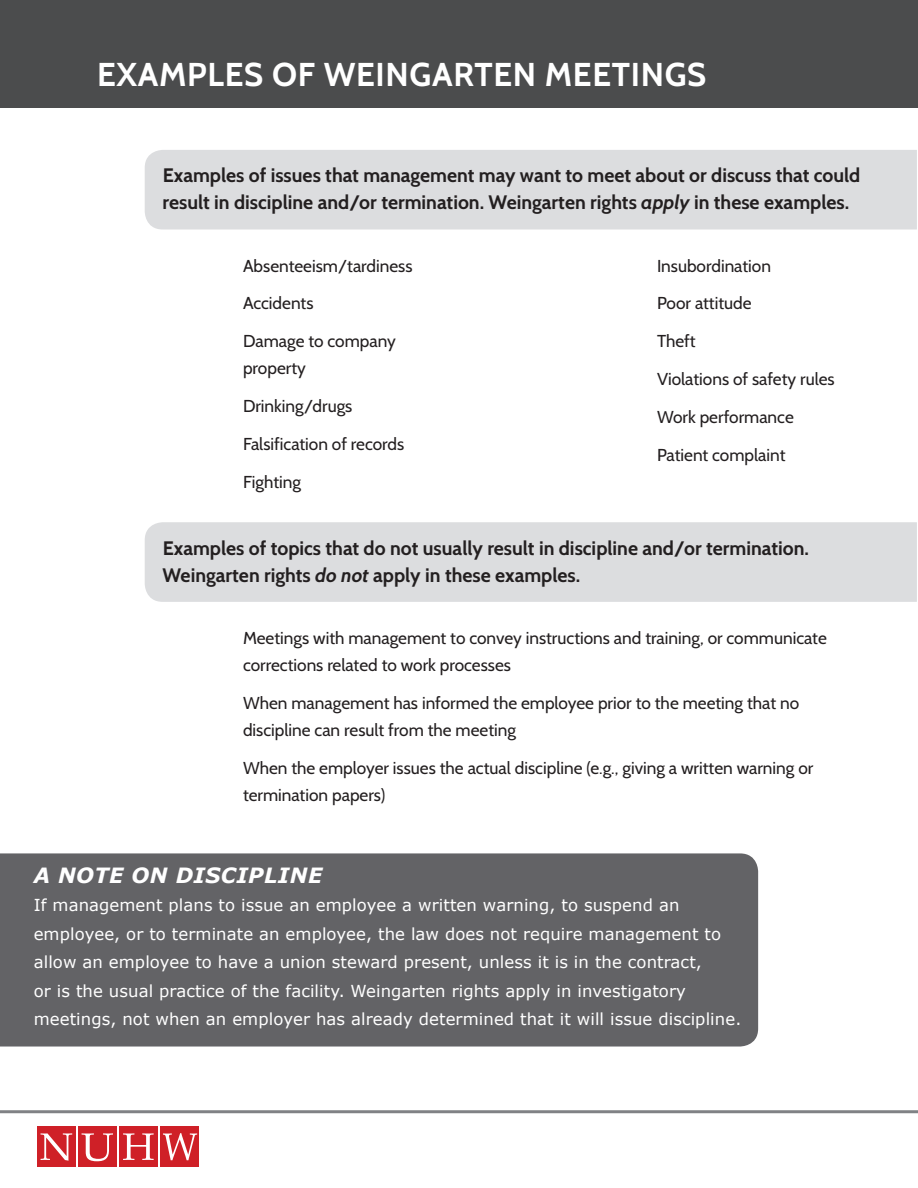
<style>
.page{position:relative;width:918px;height:1188px;background:#fff}
.page>*{position:absolute;margin:0;border:0;box-sizing:border-box;transform-origin:0 0}
.t1{font:700 33px "Cabin";letter-spacing:.02em;color:#fff}
.t2{font:italic 700 21px "Verdana";letter-spacing:.02em;color:#fff}
.t3{font:700 19.5px/27px "Cabin";color:#231f20}
.t4{font:17.25px/27px "Cabin";color:#231f20}
.t5{font:16.5px/28.5px "Verdana";letter-spacing:.005em;color:#fff}
.s1{font-style:italic}
</style>
<div class="page">
<div style="left:0;top:0;width:918px;height:108px;background:#4b4c4d"></div>
<hr style="left:0;top:1110px;width:918px;height:3px;background:#808285">
<div style="left:0;top:853px;width:758px;height:194px;background:#636366"></div>
<div style="left:160px;top:1127px;width:39px;height:40px;background:#cf2027"></div>
<div style="left:119px;top:1127px;width:39px;height:40px;background:#cf2027"></div>
<div style="left:78px;top:1127px;width:39px;height:40px;background:#cf2027"></div>
<div style="left:37px;top:1127px;width:38px;height:40px;background:#cf2027"></div>
<svg style="left:41px;top:1133px;width:31px;height:28px"></svg>
<svg style="left:82px;top:1133px;width:31px;height:28px"></svg>
<svg style="left:123px;top:1133px;width:31px;height:27px"></svg>
<svg style="left:163px;top:1133px;width:34px;height:27px"></svg>
<div style="left:145px;top:150px;width:772px;height:80px;background:#dcdddf"></div>
<div style="left:145px;top:522px;width:772px;height:80px;background:#dcdddf"></div>
<p class="t1" style="left:97px;top:54px;width:611px">EXAMPLES OF WEINGARTEN MEETINGS</p>
<p class="t3" style="left:163px;top:162px;width:699px">Examples of issues that management may want to meet about or discuss that could result in discipline and/or termination. Weingarten rights <span class="s1">apply</span> in these examples.</p>
<p class="t4" style="left:243px;top:252px;width:171px">Absenteeism/tardiness</p>
<p class="t4" style="left:243px;top:290px;width:72px">Accidents</p>
<p class="t4" style="left:243px;top:328px;width:154px">Damage to company property</p>
<p class="t4" style="left:243px;top:392px;width:111px">Drinking/drugs</p>
<p class="t4" style="left:243px;top:430px;width:163px">Falsification of records</p>
<p class="t4" style="left:243px;top:468px;width:60px">Fighting</p>
<p class="t4" style="left:657px;top:252px;width:116px">Insubordination</p>
<p class="t4" style="left:657px;top:290px;width:96px">Poor attitude</p>
<p class="t4" style="left:657px;top:328px;width:40px">Theft</p>
<p class="t4" style="left:657px;top:365px;width:179px">Violations of safety rules</p>
<p class="t4" style="left:657px;top:403px;width:138px">Work performance</p>
<p class="t4" style="left:657px;top:441px;width:130px">Patient complaint</p>
<p class="t3" style="left:163px;top:534px;width:648px">Examples of topics that do not usually result in discipline and/or termination.<br>Weingarten rights <span class="s1">do not</span> apply in these examples.</p>
<p class="t4" style="left:243px;top:624px;width:585px">Meetings with management to convey instructions and training, or communicate corrections related to work processes</p>
<p class="t4" style="left:243px;top:689px;width:558px">When management has informed the employee prior to the meeting that no discipline can result from the meeting</p>
<p class="t4" style="left:243px;top:754px;width:572px">When the employer issues the actual discipline (e.g., giving a written warning or termination papers)</p>
<p class="t2" style="left:34px;top:862px;width:290px">A NOTE ON DISCIPLINE</p>
<p class="t5" style="left:34px;top:891px;width:709px">If management plans to issue an employee a written warning, to suspend an employee, or to terminate an employee, the law does not require management to allow an employee to have a union steward present, unless it is in the contract,<br>or is the usual practice of the facility. Weingarten rights apply in investigatory meetings, not when an employer has already determined that it will issue discipline.</p>
</div>
